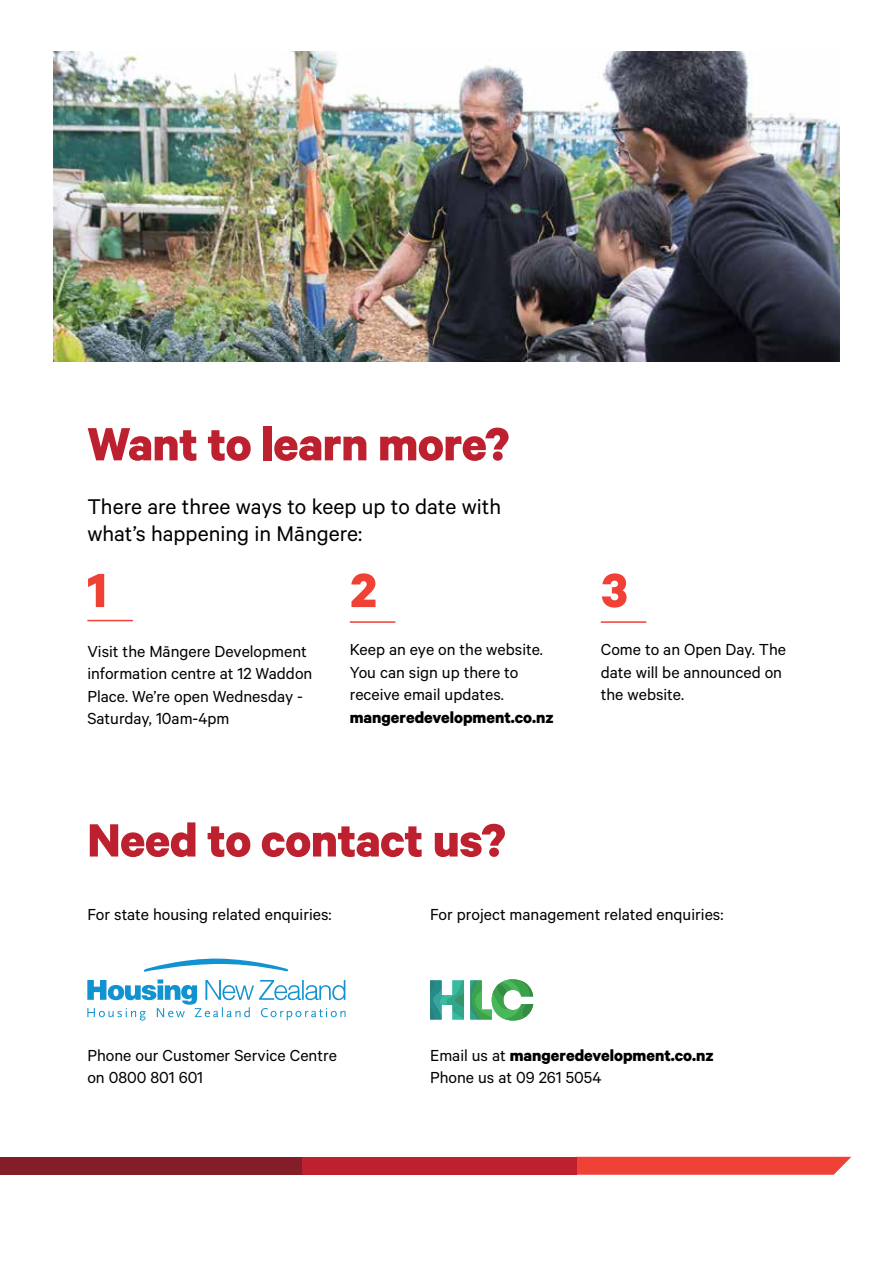
<style>
.page{position:relative;width:893px;height:1263px;background:#fff}
.page>*{position:absolute;margin:0;border:0;box-sizing:border-box;transform-origin:0 0}
.t1{font:700 54px "Calibre";color:#ef4136}
.t2{font:700 52.5px "Calibre";letter-spacing:-.01em;color:#bd202f}
.t3{font:24px/27px "Calibre";color:#000}
.t4{font:18px/22.5px "Calibre";color:#000}
.t5{font:700 18px "Calibre";color:#000}
.s1{font-weight:700}
</style>
<div class="page">
<svg style="left:576px;top:1157px;width:275px;height:18px"></svg>
<div style="left:301px;top:1157px;width:275px;height:18px;background:#bd202f"></div>
<div style="left:0;top:1157px;width:302px;height:18px;background:#831e29"></div>
<hr style="left:87px;top:620px;width:46px;height:1px;background:#ef4136">
<hr style="left:350px;top:621px;width:45px;height:2px;background:#ef4136">
<hr style="left:601px;top:621px;width:45px;height:2px;background:#ef4136">
<svg style="left:87px;top:958px;width:259px;height:62px"></svg>
<svg style="left:430px;top:980px;width:34px;height:39px"></svg>
<svg style="left:470px;top:979px;width:63px;height:41px"></svg>
<img style="left:53px;top:52px;width:787px;height:309px">
<h2 class="t2" style="left:87px;top:412px;width:424px">Want to learn more?</h2>
<h3 class="t3" style="left:87px;top:492px;width:415px">There are three ways to keep up to date with what’s happening in Māngere:</h3>
<h1 class="t1" style="left:87px;top:557px;width:21px">1</h1>
<h1 class="t1" style="left:350px;top:557px;width:28px">2</h1>
<h1 class="t1" style="left:601px;top:557px;width:28px">3</h1>
<p class="t4" style="left:87px;top:639px;width:227px">Visit the Māngere Development information centre at 12 Waddon<br>Place. We’re open Wednesday -<br>Saturday, 10am-4pm</p>
<p class="t4" style="left:350px;top:638px;width:195px">Keep an eye on the website.<br>You can sign up there to receive email updates.</p>
<p class="t4" style="left:601px;top:638px;width:187px">Come to an Open Day. The date will be announced on the website.</p>
<p class="t5" style="left:350px;top:706px;width:205px">mangeredevelopment.co.nz</p>
<h2 class="t2" style="left:87px;top:808px;width:420px">Need to contact us?</h2>
<p class="t4" style="left:87px;top:902px;width:246px">For state housing related enquiries:</p>
<p class="t4" style="left:87px;top:1043px;width:251px">Phone our Customer Service Centre on 0800 801 601</p>
<p class="t4" style="left:430px;top:902px;width:295px">For project management related enquiries:</p>
<p class="t4" style="left:430px;top:1043px;width:285px">Email us at <span class="s1">mangeredevelopment.co.nz<br></span>Phone us at 09 261 5054</p>
</div>
